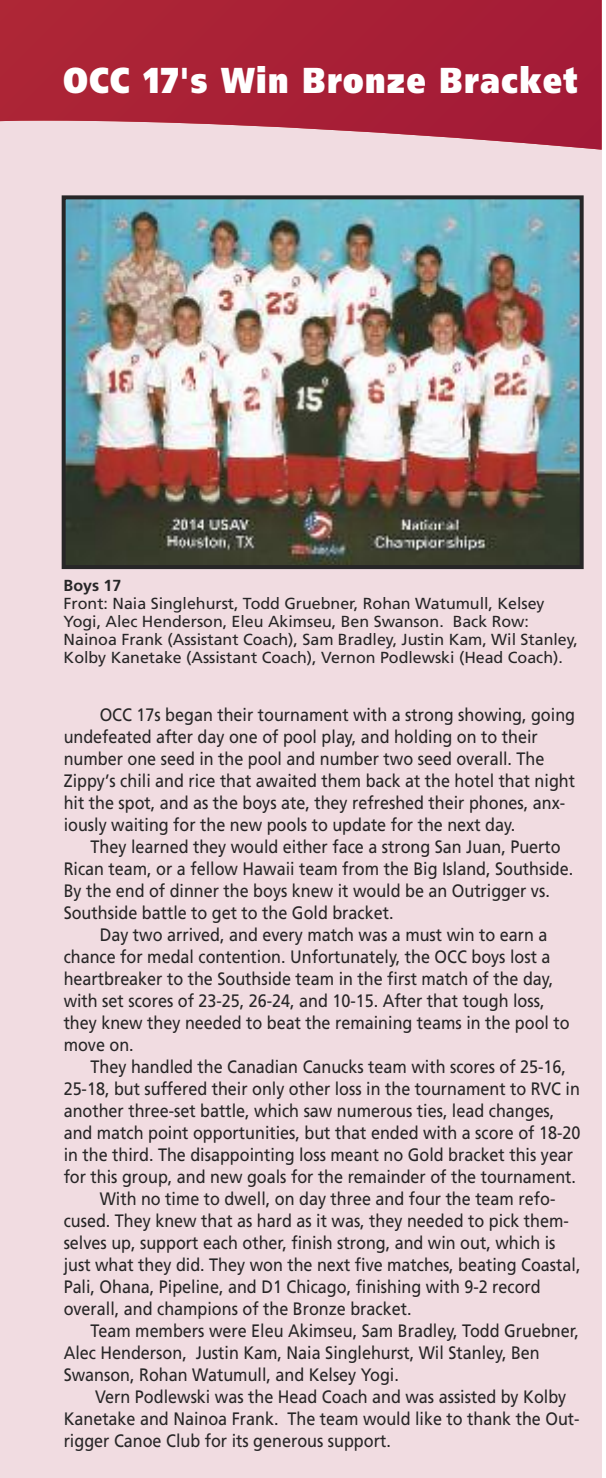
<style>
.page{position:relative;width:606px;height:1478px;background:#fff}
.page>*{position:absolute;margin:0;border:0;box-sizing:border-box;transform-origin:0 0}
.t1{font:900 36px "Frutiger";letter-spacing:.05em;color:#fff;scale:.83 1}
.t2{font:18px/22px "Frutiger";color:#272627;scale:.9 1}
.t3{font:16px/18px "Frutiger";color:#272627}
.t4{font:700 16px "Frutiger";color:#272627}
</style>
<div class="page">
<div style="left:0;top:0;width:602px;height:1478px;background:#f1dce1"></div>
<svg style="left:0;top:0;width:602px;height:150px;background:#b1384c"></svg>
<img style="left:67px;top:200px;width:512px;height:364px">
<div style="left:62px;top:195px;width:522px;height:374px;border:4px solid #272627"></div>
<h1 class="t1" style="left:64px;top:66px;width:620px">OCC 17's Win Bronze Bracket</h1>
<p class="t4" style="left:64px;top:579px;width:59px">Boys 17</p>
<p class="t3" style="left:64px;top:596px;width:516px">Front: Naia Singlehurst, Todd Gruebner, Rohan Watumull, Kelsey Yogi, Alec Henderson, Eleu Akimseu, Ben Swanson. Back Row:<br>Nainoa Frank (Assistant Coach), Sam Bradley, Justin Kam, Wil Stanley, Kolby Kanetake (Assistant Coach), Vernon Podlewski (Head Coach).</p>
<p class="t2" style="left:64px;top:705px;width:570px;text-indent:36px">OCC 17s began their tournament with a strong showing, going undefeated after day one of pool play, and holding on to their number one seed in the pool and number two seed overall. The Zippy’s chili and rice that awaited them back at the hotel that night hit the spot, and as the boys ate, they refreshed their phones, anx&shy;iously waiting for the new pools to update for the next day.</p>
<p class="t2" style="left:64px;top:837px;width:568px;text-indent:27px">They learned they would either face a strong San Juan, Puerto Rican team, or a fellow Hawaii team from the Big Island, Southside.<br>By the end of dinner the boys knew it would be an Outrigger vs.<br>Southside battle to get to the Gold bracket.</p>
<p class="t2" style="left:64px;top:925px;width:564px;text-indent:36px">Day two arrived, and every match was a must win to earn a chance for medal contention. Unfortunately, the OCC boys lost a heartbreaker to the Southside team in the first match of the day, with set scores of 23-25, 26-24, and 10-15. After that tough loss, they knew they needed to beat the remaining teams in the pool to move on.</p>
<p class="t2" style="left:91px;top:1057px;width:530px">They handled the Canadian Canucks team with scores of 25-16,</p>
<p class="t2" style="left:64px;top:1079px;width:575px">25-18, but suffered their only other loss in the tournament to RVC in</p>
<p class="t2" style="left:64px;top:1101px;width:547px">another three-set battle, which saw numerous ties, lead changes,</p>
<p class="t2" style="left:64px;top:1123px;width:576px">and match point opportunities, but that ended with a score of 18-20</p>
<p class="t2" style="left:64px;top:1145px;width:568px">in the third. The disappointing loss meant no Gold bracket this year</p>
<p class="t2" style="left:64px;top:1167px;width:571px">for this group, and new goals for the remainder of the tournament.</p>
<p class="t2" style="left:100px;top:1189px;width:508px">With no time to dwell, on day three and four the team refo-</p>
<p class="t2" style="left:64px;top:1211px;width:563px">cused. They knew that as hard as it was, they needed to pick them-</p>
<p class="t2" style="left:64px;top:1233px;width:548px">selves up, support each other, finish strong, and win out, which is</p>
<p class="t2" style="left:64px;top:1255px;width:576px">just what they did. They won the next five matches, beating Coastal,</p>
<p class="t2" style="left:64px;top:1277px;width:532px">Pali, Ohana, Pipeline, and D1 Chicago, finishing with 9-2 record</p>
<p class="t2" style="left:64px;top:1299px;width:388px">overall, and champions of the Bronze bracket.</p>
<p class="t2" style="left:91px;top:1321px;width:544px">Team members were Eleu Akimseu, Sam Bradley, Todd Gruebner,</p>
<p class="t2" style="left:64px;top:1343px;width:531px">Alec Henderson, Justin Kam, Naia Singlehurst, Wil Stanley, Ben</p>
<p class="t2" style="left:64px;top:1365px;width:374px">Swanson, Rohan Watumull, and Kelsey Yogi.</p>
<p class="t2" style="left:95px;top:1387px;width:525px">Vern Podlewski was the Head Coach and was assisted by Kolby</p>
<p class="t2" style="left:64px;top:1409px;width:575px">Kanetake and Nainoa Frank. The team would like to thank the Out-</p>
<p class="t2" style="left:64px;top:1431px;width:365px">rigger Canoe Club for its generous support.</p>
</div>
